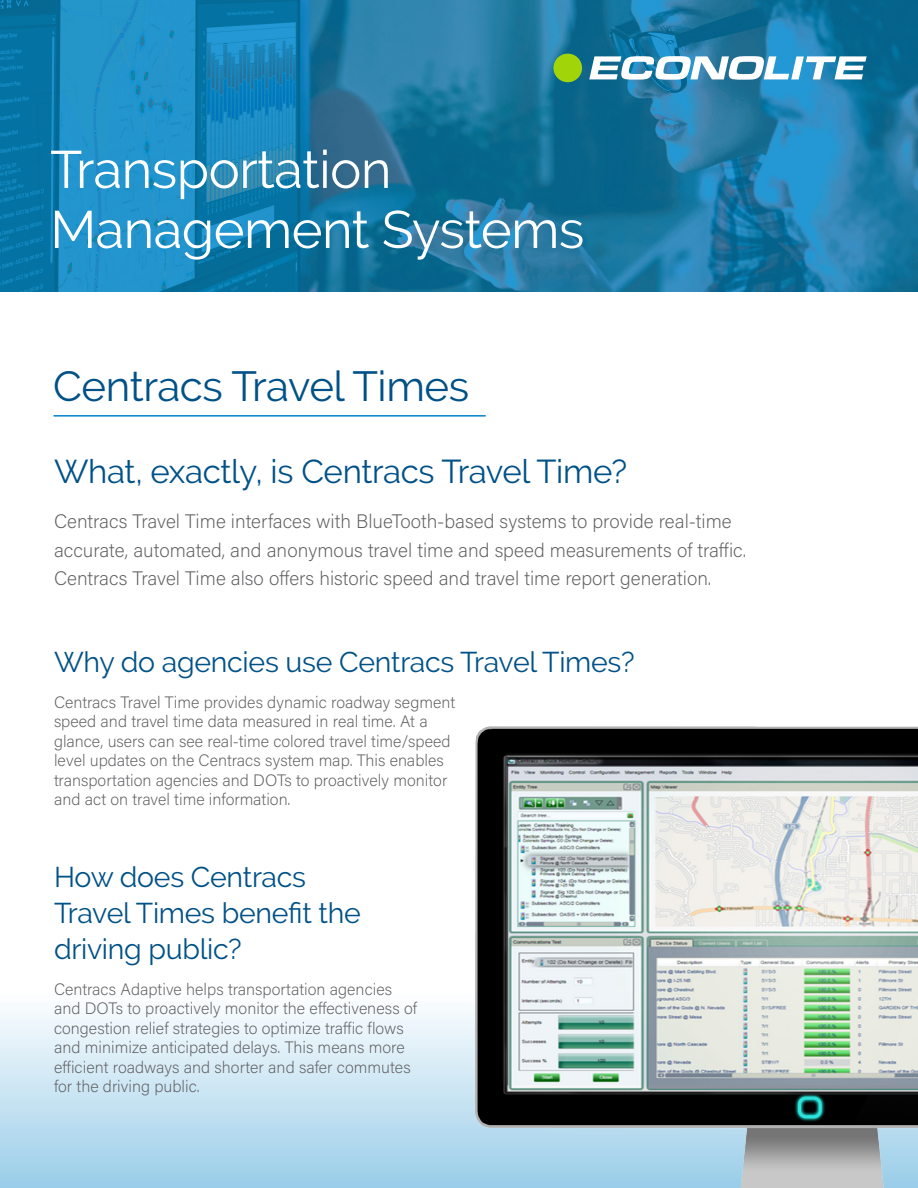
<style>
.page{position:relative;width:918px;height:1188px;background:#fff}
.page>*{position:absolute;margin:0;border:0;box-sizing:border-box;transform-origin:0 0}
.White_Page_Title{font:52.5px "Raleway";letter-spacing:-.01em;color:#fff}
.Blue_Product_Title_i{font:42px "Raleway";letter-spacing:-.01em;color:#005187}
.Large_Subheader_-_Bl{font:33px "Raleway";letter-spacing:-.01em;color:#005187}
.LesserSubheader_-_Bl{font:28.5px/36px "Raleway";letter-spacing:-.01em;color:#005187}
.Fron_Page_Content{font:200 19.5px/28.5px "Acumin Pro";color:#5f5f62}
.Front_Page_Content{font:200 16.5px/19.5px "Acumin Pro";color:#5f5f62}
</style>
<div class="page">
<img style="left:0;top:0;width:918px;height:292px">
<svg style="left:589px;top:56px;width:278px;height:24px"></svg>
<div style="left:553px;top:54px;width:29px;height:28px;background:#a2d40a;border-radius:50%"></div>
<svg style="left:0;top:415px;width:486px;height:773px"></svg>
<img style="left:408px;top:622px;width:510px;height:566px">
<hr style="left:54px;top:415px;width:431px;height:2px;background:#0082c8">
<p class="White_Page_Title" style="left:50px;top:139px;width:343px">Transportation</p>
<p class="White_Page_Title" style="left:50px;top:199px;width:536px">Management Systems</p>
<p class="Blue_Product_Title_i" style="left:53px;top:362px;width:417px">Centracs Travel Times</p>
<p class="Large_Subheader_-_Bl" style="left:54px;top:452px;width:575px">What, exactly, is Centracs Travel Time?</p>
<p class="Fron_Page_Content" style="left:54px;top:506px;width:694px">Centracs Travel Time interfaces with BlueTooth-based systems to provide real-time accurate, automated, and anonymous travel time and speed measurements of traffic.<br>Centracs Travel Time also offers historic speed and travel time report generation.</p>
<p class="LesserSubheader_-_Bl" style="left:54px;top:644px;width:582px">Why do agencies use Centracs Travel Times?</p>
<p class="Front_Page_Content" style="left:54px;top:692px;width:403px">Centracs Travel Time provides dynamic roadway segment speed and travel time data measured in real time. At a glance, users can see real-time colored travel time/speed level updates on the Centracs system map. This enables transportation agencies and DOTs to proactively monitor and act on travel time information.</p>
<p class="LesserSubheader_-_Bl" style="left:54px;top:859px;width:308px">How does Centracs<br>Travel Times benefit the driving public?</p>
<p class="Front_Page_Content" style="left:54px;top:979px;width:365px">Centracs Adaptive helps transportation agencies and DOTs to proactively monitor the effectiveness of congestion relief strategies to optimize traffic flows and minimize anticipated delays. This means more efficient roadways and shorter and safer commutes for the driving public.</p>
</div>
